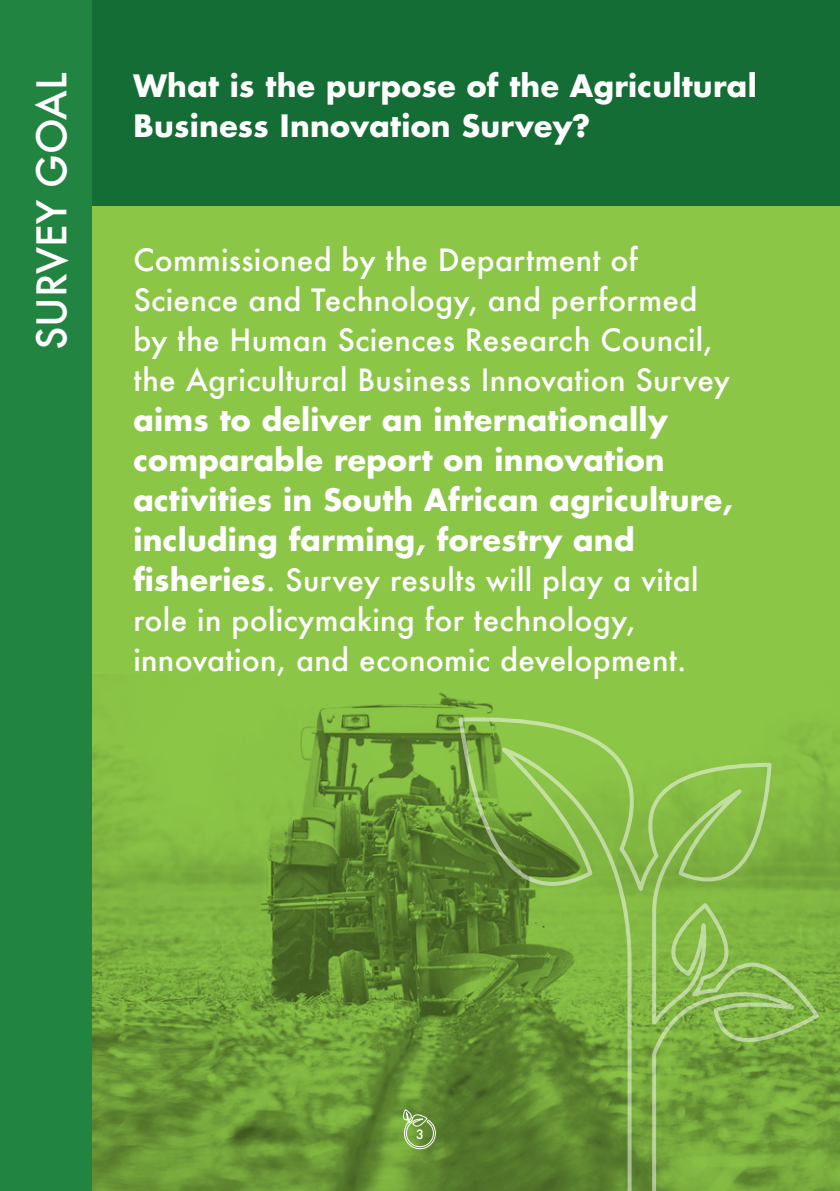
<style>
.page{position:relative;width:840px;height:1191px;background:#fff}
.page>*{position:absolute;margin:0;border:0;box-sizing:border-box;transform-origin:0 0}
.t1{font:500 40px "Futura";color:#fff}
.t2{font:500 30px/40px "Futura";letter-spacing:.01em;color:#fff}
.t3{font:700 30px "Futura";letter-spacing:.01em;color:#fff}
.t4{font:500 12.6px "Futura";color:#fff}
.s1{font-weight:700}
</style>
<div class="page">
<img style="left:91px;top:673px;width:748px;height:518px">
<div style="left:0;top:206px;width:839px;height:467px;background:#8cc647"></div>
<div style="left:0;top:0;width:839px;height:206px;background:#146d34"></div>
<div style="left:0;top:0;width:91px;height:1191px;background:#228441"></div>
<svg style="left:402px;top:1108px;width:36px;height:43px"></svg>
<svg style="left:456px;top:715px;width:364px;height:476px"></svg>
<p class="t1" style="left:24px;top:350px;width:279px;rotate:-90deg">SURVEY GOAL</p>
<p class="t3" style="left:133px;top:65px;width:624px">What is the purpose of the Agricultural</p>
<p class="t3" style="left:133px;top:105px;width:458px">Business Innovation Survey?</p>
<p class="t2" style="left:133px;top:239px;width:600px">Commissioned by the Department of Science and Technology, and performed by the Human Sciences Research Council, the Agricultural Business Innovation Survey <span class="s1">aims to deliver an internationally comparable report on innovation activities in South African agriculture, including farming, forestry and fisheries</span>. Survey results will play a vital role in policymaking for technology, innovation, and economic development.</p>
<p class="t4" style="left:416px;top:1125px;width:9px">3</p>
</div>
